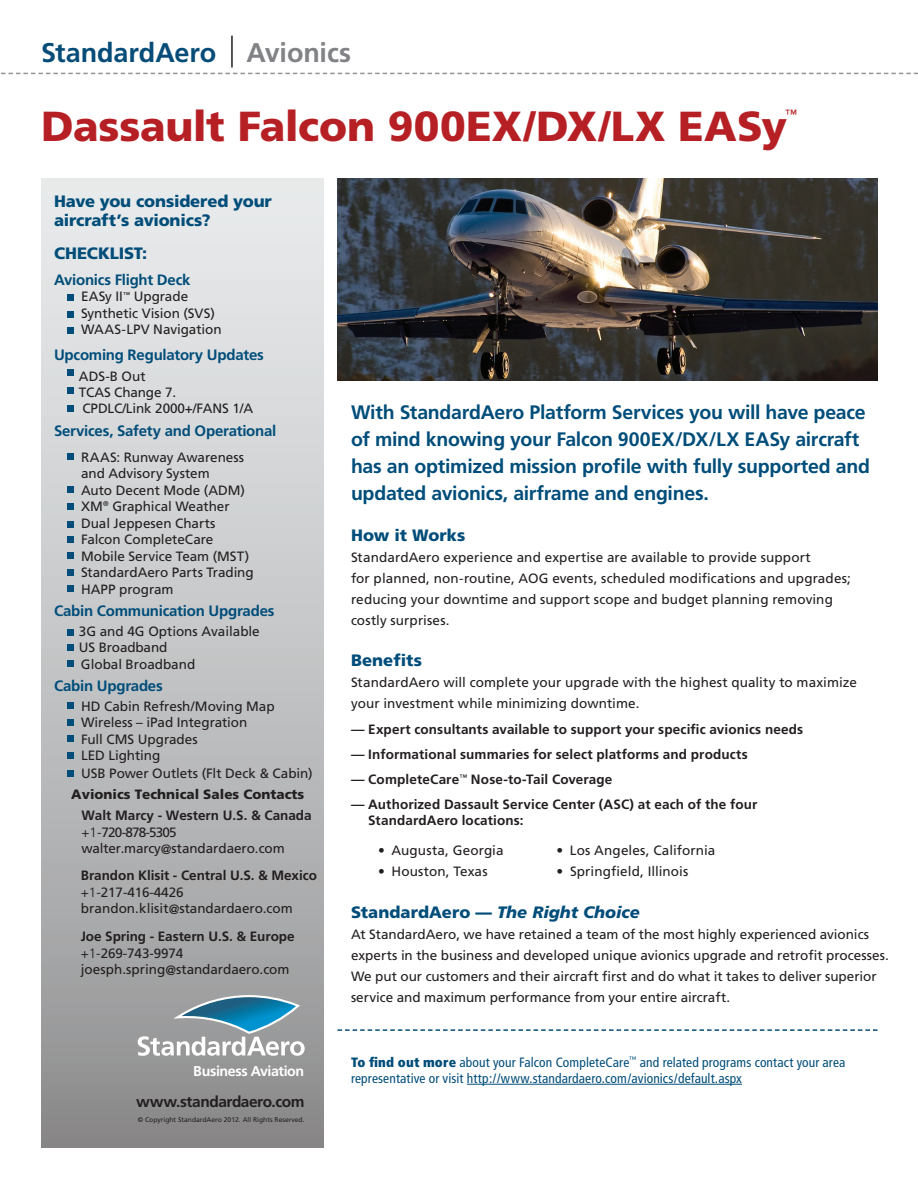
<style>
.page{position:relative;width:918px;height:1188px;background:#fff}
.page>*{position:absolute;margin:0;border:0;box-sizing:border-box;transform-origin:0 0}
.t1{font:900 42px "Frutiger";letter-spacing:-.005em;color:#b62024}
.t2{font:700 27px "Frutiger";letter-spacing:-.005em;color:#064c79}
.t3{font:700 19.5px/27px "Frutiger";letter-spacing:-.015em;color:#004d7a}
.t4{font:900 16.5px/19.5px "Frutiger";letter-spacing:-.005em;color:#004d7a}
.t5{font:italic 900 16.5px "Frutiger";color:#004d7a}
.t6{font:700 15.45px "Frutiger";letter-spacing:-.03em;color:#231f20}
.t7{font:700 15px "Frutiger";letter-spacing:-.015em;color:#004d7a}
.t8{font:700 14.25px "Frutiger";letter-spacing:-.03em;color:#fff}
.t9{font:13.5px/21px "Frutiger";color:#231f20}
.t10{font:700 13.5px/16.2px "Frutiger";letter-spacing:.01em;color:#231f20}
.t11{font:condensed 13.5px/16.2px "Frutiger";letter-spacing:.01em;color:#004d7a}
.t12{font:900 13.5px "Frutiger";color:#231f20}
.t13{font:12px "Frutiger";color:#b62024}
.t14{font:6.75px "Frutiger";color:#231f20}
.s1{color:#808285}
.s2{font-weight:700}
.s3{font-weight:300}
.s4{font-style:normal}
.s5{font-weight:900}
</style>
<div class="page">
<div style="left:41px;top:178px;width:282px;height:970px;background:linear-gradient(to bottom,#eef1f2,#919192)"></div>
<svg style="left:138px;top:995px;width:167px;height:61px;background:#8fa6b0"></svg>
<img style="left:338px;top:178px;width:539px;height:203px">
<div style="left:68px;top:294px;width:6px;height:7px;background:#004d7a"></div>
<div style="left:68px;top:311px;width:6px;height:7px;background:#004d7a"></div>
<div style="left:68px;top:327px;width:6px;height:7px;background:#004d7a"></div>
<div style="left:68px;top:369px;width:6px;height:7px;background:#004d7a"></div>
<div style="left:68px;top:387px;width:6px;height:7px;background:#004d7a"></div>
<div style="left:68px;top:405px;width:6px;height:7px;background:#004d7a"></div>
<div style="left:68px;top:453px;width:6px;height:7px;background:#004d7a"></div>
<div style="left:68px;top:486px;width:6px;height:7px;background:#004d7a"></div>
<div style="left:68px;top:503px;width:6px;height:7px;background:#004d7a"></div>
<div style="left:68px;top:521px;width:6px;height:7px;background:#004d7a"></div>
<div style="left:68px;top:536px;width:6px;height:7px;background:#004d7a"></div>
<div style="left:68px;top:552px;width:6px;height:7px;background:#004d7a"></div>
<div style="left:68px;top:569px;width:6px;height:7px;background:#004d7a"></div>
<div style="left:68px;top:585px;width:6px;height:7px;background:#004d7a"></div>
<div style="left:68px;top:629px;width:6px;height:7px;background:#004d7a"></div>
<div style="left:68px;top:644px;width:6px;height:7px;background:#004d7a"></div>
<div style="left:68px;top:660px;width:6px;height:7px;background:#004d7a"></div>
<div style="left:68px;top:702px;width:6px;height:7px;background:#004d7a"></div>
<div style="left:68px;top:719px;width:6px;height:7px;background:#004d7a"></div>
<div style="left:68px;top:735px;width:6px;height:7px;background:#004d7a"></div>
<div style="left:68px;top:752px;width:6px;height:7px;background:#004d7a"></div>
<div style="left:68px;top:770px;width:6px;height:7px;background:#004d7a"></div>
<hr style="left:467px;top:1084px;width:275px;height:1px;background:#004d7a">
<svg style="left:1px;top:73px;width:917px;height:1px"></svg>
<hr style="left:231px;top:36px;width:2px;height:32px;background:#231f20">
<svg style="left:338px;top:1029px;width:540px;height:2px"></svg>
<p class="t2" style="left:41px;top:36px;width:312px">StandardAero <span class="s1">Avionics</span></p>
<p class="t1" style="left:41px;top:101px;width:748px">Dassault Falcon 900EX/DX/LX EASy</p>
<p class="t13" style="left:785px;top:107px;width:13px">™</p>
<p class="t4" style="left:54px;top:191px;width:219px">Have you considered your aircraft’s avionics?</p>
<p class="t4" style="left:54px;top:244px;width:95px">CHECKLIST:</p>
<p class="t7" style="left:54px;top:271px;width:138px">Avionics Flight Deck</p>
<p class="t9" style="left:81px;top:286px;width:109px">EASy II<sup>™</sup> Upgrade</p>
<p class="t9" style="left:81px;top:302px;width:135px">Synthetic Vision (SVS)</p>
<p class="t9" style="left:81px;top:319px;width:142px">WAAS-LPV Navigation</p>
<p class="t7" style="left:54px;top:346px;width:211px">Upcoming Regulatory Updates</p>
<p class="t9" style="left:79px;top:368px;width:176px;line-height:16.2px">ADS-B Out<br>TCAS Change 7.<br>CPDLC/Link 2000+/FANS 1/A</p>
<p class="t7" style="left:54px;top:422px;width:224px">Services, Safety and Operational</p>
<p class="t9" style="left:81px;top:449px;width:165px;line-height:16.5px">RAAS: Runway Awareness and Advisory System</p>
<p class="t9" style="left:81px;top:479px;width:166px">Auto Decent Mode (ADM)</p>
<p class="t9" style="left:81px;top:496px;width:150px">XM<sup>®</sup> Graphical Weather</p>
<p class="t9" style="left:81px;top:512px;width:136px">Dual Jeppesen Charts</p>
<p class="t9" style="left:81px;top:529px;width:134px">Falcon CompleteCare</p>
<p class="t9" style="left:81px;top:545px;width:170px">Mobile Service Team (MST)</p>
<p class="t9" style="left:81px;top:562px;width:174px">StandardAero Parts Trading</p>
<p class="t9" style="left:81px;top:578px;width:94px">HAPP program</p>
<p class="t7" style="left:54px;top:602px;width:222px">Cabin Communication Upgrades</p>
<p class="t9" style="left:79px;top:623px;width:182px;line-height:16.2px">3G and 4G Options Available<br>US Broadband<br>Global Broadband</p>
<p class="t7" style="left:54px;top:677px;width:110px">Cabin Upgrades</p>
<p class="t9" style="left:81px;top:695px;width:195px">HD Cabin Refresh/Moving Map</p>
<p class="t9" style="left:81px;top:712px;width:168px">Wireless – iPad Integration</p>
<p class="t9" style="left:81px;top:728px;width:118px">Full CMS Upgrades</p>
<p class="t9" style="left:81px;top:745px;width:81px">LED Lighting</p>
<p class="t9" style="left:81px;top:763px;width:233px">USB Power Outlets (Flt Deck &amp; Cabin)</p>
<p class="t12" style="left:71px;top:786px;width:234px">Avionics Technical Sales Contacts</p>
<p class="t9" style="left:81px;top:807px;width:232px;line-height:16.5px"><span class="s2">Walt Marcy - Western U.S. &amp; Canada </span><span class="s3">+1-</span>720-878-5305 walter.marcy@standardaero.com</p>
<p class="t9" style="left:81px;top:867px;width:238px;line-height:16.5px"><span class="s2">Brandon Klisit - Central U.S. &amp; Mexico </span><span class="s3">+1-</span>217-416-4426 brandon.klisit@standardaero.com</p>
<p class="t9" style="left:81px;top:928px;width:215px;line-height:16.4px"><span class="s2">Joe Spring - Eastern U.S. &amp; Europe </span><span class="s3">+1-</span>269-743-9974 joesph.spring@standardaero.com</p>
<p class="t8" style="left:193px;top:1063px;width:113px">Business Aviation</p>
<p class="t6" style="left:136px;top:1092px;width:170px">www.standardaero.com</p>
<p class="t14" style="left:138px;top:1116px;width:168px">© Copyright StandardAero 2012. All Rights Reserved.</p>
<p class="t3" style="left:351px;top:398px;width:521px">With StandardAero Platform Services you will have peace of mind knowing your Falcon 900EX/DX/LX EASy aircraft has an optimized mission profile with fully supported and updated avionics, airframe and engines.</p>
<p class="t4" style="left:351px;top:526px;width:116px">How it Works</p>
<p class="t9" style="left:351px;top:547px;width:501px">StandardAero experience and expertise are available to provide support<br>for planned, non-routine, AOG events, scheduled modifications and upgrades; reducing your downtime and support scope and budget planning removing costly surprises.</p>
<p class="t4" style="left:351px;top:651px;width:72px">Benefits</p>
<p class="t9" style="left:351px;top:672px;width:507px">StandardAero will complete your upgrade with the highest quality to maximize your investment while minimizing downtime.</p>
<p class="t10" style="left:351px;top:721px;width:454px">— Expert consultants available to support your specific avionics needs</p>
<p class="t10" style="left:351px;top:746px;width:398px">— Informational summaries for select platforms and products</p>
<p class="t10" style="left:351px;top:771px;width:263px">— CompleteCare<sup>™</sup> Nose-to-Tail Coverage</p>
<p class="t10" style="left:368px;top:796px;width:391px;text-indent:-17px">— Authorized Dassault Service Center (ASC) at each of the four<br>StandardAero locations:</p>
<p class="t9" style="left:378px;top:840px;width:127px">• Augusta, Georgia</p>
<p class="t9" style="left:556px;top:840px;width:160px">• Los Angeles, California</p>
<p class="t9" style="left:378px;top:861px;width:111px">• Houston, Texas</p>
<p class="t9" style="left:557px;top:861px;width:133px">• Springfield, Illinois</p>
<p class="t5" style="left:351px;top:902px;width:290px"><span class="s4">StandardAero —</span> The Right Choice</p>
<p class="t9" style="left:351px;top:924px;width:539px">At StandardAero, we have retained a team of the most highly experienced avionics experts in the business and developed unique avionics upgrade and retrofit processes.<br>We put our customers and their aircraft first and do what it takes to deliver superior service and maximum performance from your entire aircraft.</p>
<p class="t11" style="left:351px;top:1054px;width:496px"><span class="s5">To find out more</span> about your Falcon CompleteCare<sup>™</sup> and related programs contact your area representative or visit http://www.standardaero.com/avionics/default.aspx</p>
</div>
